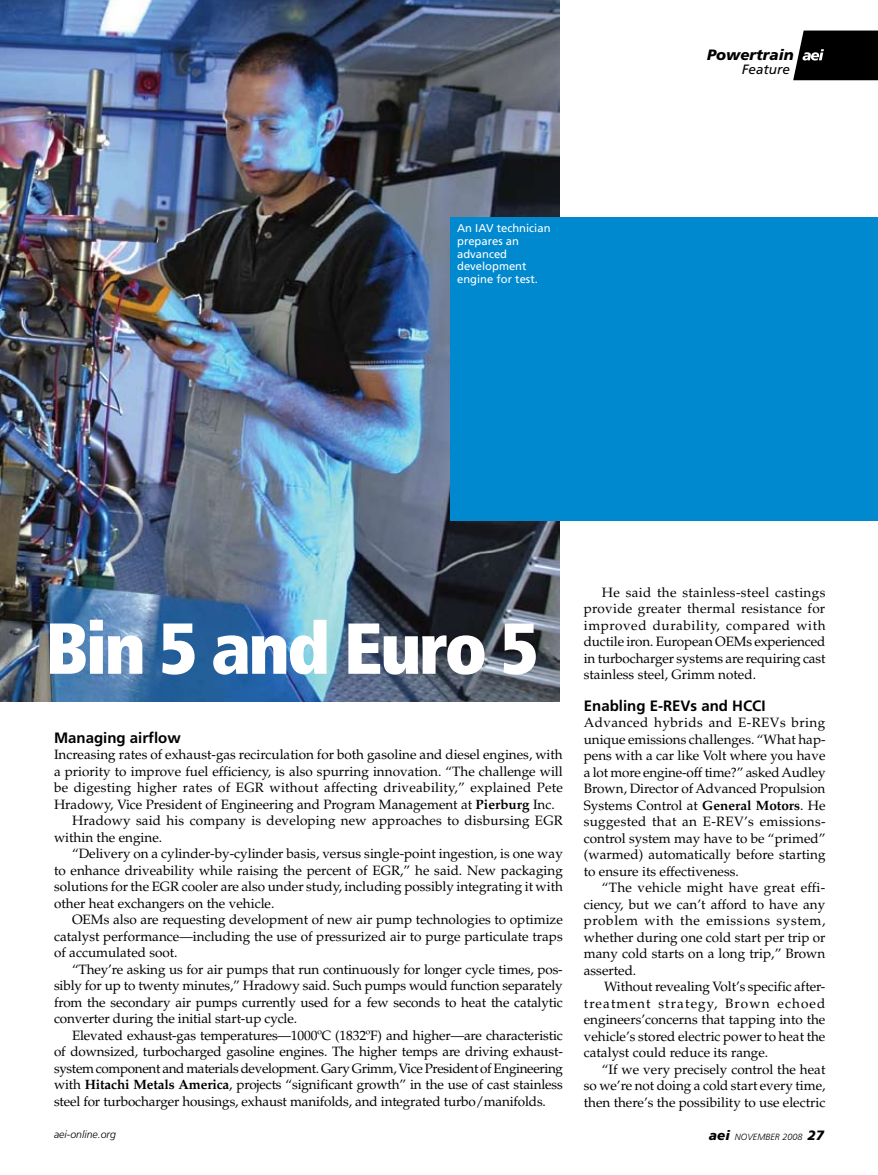
<style>
.page{position:relative;width:878px;height:1175px;background:#fff}
.page>*{position:absolute;margin:0;border:0;box-sizing:border-box;transform-origin:0 0}
.t1{font:900 condensed 72px "Frutiger LT Std";letter-spacing:-.035em;color:#fff}
.t2{font:700 15px "Frutiger LT Std";color:#000}
.t3{font:italic 900 15px "Frutiger LT Std";color:#000}
.t4{font:13.5px/16.5px "Palatino LT Std";color:#000;text-align:justify}
.t5{font:13.5px "Palatino LT Std";letter-spacing:-.025em;color:#000}
.t6{font:13.5px "Palatino LT Std";letter-spacing:.02em;color:#000}
.t7{font:italic 13.5px "Frutiger LT Std";color:#000}
.t8{font:11.25px/12.8px "Frutiger LT Std";color:#fff}
.t9{font:italic 300 10.5px "Frutiger LT Std";color:#000}
.t10{font:italic 300 9px "Frutiger LT Std";color:#000}
.s1{font-weight:700}
.s2{font-weight:900;font-size:13.5px}
</style>
<div class="page">
<svg style="left:793px;top:31px;width:85px;height:49px;background:#171717"></svg>
<img style="left:0;top:0;width:560px;height:701px">
<div style="left:450px;top:217px;width:428px;height:303px;background:#0089cf"></div>
<p class="t8" style="left:457px;top:222px;width:95px">An IAV technician prepares an advanced development engine for test.</p>
<p class="t3" style="left:707px;top:46px;width:88px">Powertrain</p>
<p class="t7" style="left:741px;top:62px;width:50px">Feature</p>
<h1 class="t1" style="left:45px;top:604px;width:494px">Bin 5 and Euro 5</h1>
<p class="t2" style="left:54px;top:728px;width:128px">Managing airflow</p>
<p class="t4" style="left:54px;top:746px;width:510px">Increasing rates of exhaust-gas recirculation for both gasoline and diesel engines, with</p>
<p class="t4" style="left:54px;top:763px;width:510px">a priority to improve fuel efficiency, is also spurring innovation. “The challenge will</p>
<p class="t6" style="left:54px;top:779px;width:510px">be digesting higher rates of EGR without affecting driveability,” explained Pete</p>
<p class="t4" style="left:54px;top:796px;width:502px">Hradowy, Vice President of Engineering and Program Management at <span class="s1">Pierburg</span> Inc.</p>
<p class="t4" style="left:72px;top:812px;width:492px">Hradowy said his company is developing new approaches to disbursing EGR</p>
<p class="t4" style="left:54px;top:829px;width:110px">within the engine.</p>
<p class="t4" style="left:72px;top:845px;width:492px">“Delivery on a cylinder-by-cylinder basis, versus single-point ingestion, is one way</p>
<p class="t4" style="left:54px;top:862px;width:510px">to enhance driveability while raising the percent of EGR,” he said. New packaging</p>
<p class="t4" style="left:54px;top:878px;width:510px">solutions for the EGR cooler are also under study, including possibly integrating it with</p>
<p class="t4" style="left:54px;top:895px;width:222px">other heat exchangers on the vehicle.</p>
<p class="t4" style="left:72px;top:911px;width:492px">OEMs also are requesting development of new air pump technologies to optimize</p>
<p class="t4" style="left:54px;top:928px;width:510px">catalyst performance—including the use of pressurized air to purge particulate traps</p>
<p class="t4" style="left:54px;top:944px;width:125px">of accumulated soot.</p>
<p class="t4" style="left:72px;top:961px;width:492px">“They’re asking us for air pumps that run continuously for longer cycle times, pos-</p>
<p class="t4" style="left:54px;top:977px;width:510px">sibly for up to twenty minutes,” Hradowy said. Such pumps would function separately</p>
<p class="t4" style="left:54px;top:994px;width:510px">from the secondary air pumps currently used for a few seconds to heat the catalytic</p>
<p class="t4" style="left:54px;top:1010px;width:244px">converter during the initial start-up cycle.</p>
<p class="t4" style="left:72px;top:1027px;width:492px">Elevated exhaust-gas temperatures—1000ºC (1832ºF) and higher—are characteristic</p>
<p class="t4" style="left:54px;top:1043px;width:510px">of downsized, turbocharged gasoline engines. The higher temps are driving exhaust-</p>
<p class="t5" style="left:54px;top:1060px;width:510px">system component and materials development. Gary Grimm, Vice President of Engineering</p>
<p class="t4" style="left:54px;top:1076px;width:510px">with <span class="s1">Hitachi Metals America</span>, projects “significant growth” in the use of cast stainless</p>
<p class="t4" style="left:54px;top:1093px;width:493px">steel for turbocharger housings, exhaust manifolds, and integrated turbo/manifolds.</p>
<p class="t4" style="left:584px;top:584px;width:243px;text-indent:18px">He said the stainless-steel castings provide greater thermal resistance for improved durability, compared with ductile iron. European OEMs experienced in turbocharger systems are requiring cast stainless steel, Grimm noted.</p>
<p class="t2" style="left:584px;top:696px;width:183px">Enabling E-REVs and HCCI</p>
<p class="t4" style="left:584px;top:714px;width:243px">Advanced hybrids and E-REVs bring unique emissions challenges. “What hap&shy;pens with a car like Volt where you have a lot more engine-off time?” asked Audley Brown, Director of Advanced Propulsion Systems Control at <span class="s1">General Motors</span>. He suggested that an E-REV’s emissions&shy;control system may have to be “primed” (warmed) automatically before starting to ensure its effectiveness.</p>
<p class="t4" style="left:584px;top:879px;width:243px;text-indent:18px">“The vehicle might have great effi&shy;ciency, but we can’t afford to have any problem with the emissions system, whether during one cold start per trip or many cold starts on a long trip,” Brown asserted.</p>
<p class="t4" style="left:584px;top:978px;width:243px;text-indent:20px">Without revealing Volt’s specific after&shy;treatment strategy, Brown echoed engineers’concerns that tapping into the vehicle’s stored electric power to heat the catalyst could reduce its range.</p>
<p class="t4" style="left:584px;top:1061px;width:243px;text-indent:18px">“If we very precisely control the heat so we’re not doing a cold start every time, then there’s the possibility to use electric</p>
<p class="t9" style="left:54px;top:1128px;width:63px">aei-online.org</p>
<p class="t10" style="left:708px;top:1132px;width:117px"><span class="s2">aei</span> NOVEMBER 2008 <span class="s2">27</span></p>
</div>
